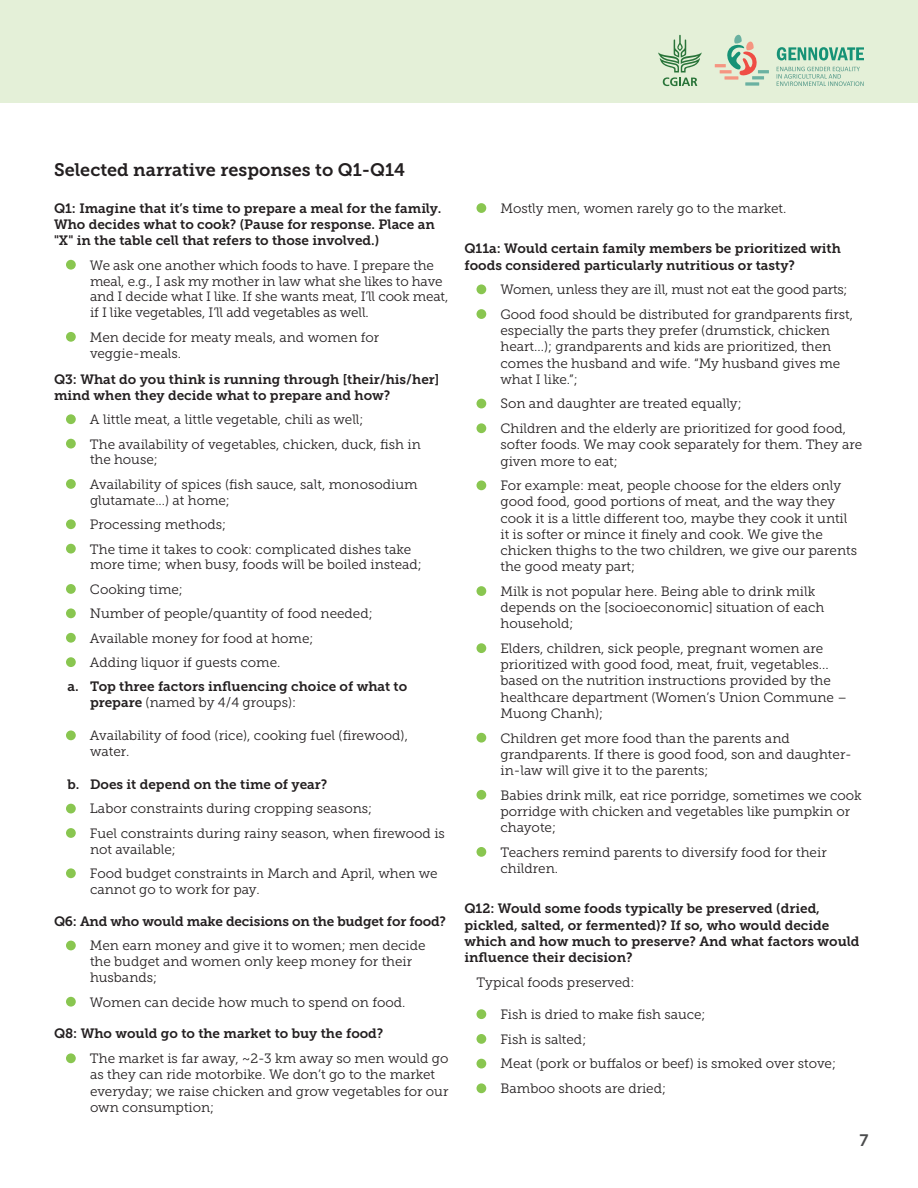
<style>
.page{position:relative;width:918px;height:1188px;background:#fff}
.page>*{position:absolute;margin:0;border:0;box-sizing:border-box;transform-origin:0 0}
.Head4{font:18px "Museo Slab 700";color:#231f20}
.t1{font:16.5px "Museo Sans 700";color:#4b4c4d}
.BodyText{font:13.5px/16.2px "Museo Slab 300";color:#231f20}
.BodyText-2{font:13.5px/16.2px "Museo Slab 700";color:#231f20}
.s1{font-family:"Museo Slab 300"}
</style>
<div class="page">
<div style="left:66px;top:260px;width:10px;height:10px;background:#89c650;border-radius:50%"></div>
<div style="left:66px;top:332px;width:10px;height:10px;background:#89c650;border-radius:50%"></div>
<div style="left:66px;top:414px;width:10px;height:10px;background:#89c650;border-radius:50%"></div>
<div style="left:66px;top:439px;width:10px;height:10px;background:#89c650;border-radius:50%"></div>
<div style="left:66px;top:479px;width:10px;height:10px;background:#89c650;border-radius:50%"></div>
<div style="left:66px;top:519px;width:10px;height:10px;background:#89c650;border-radius:50%"></div>
<div style="left:66px;top:544px;width:10px;height:10px;background:#89c650;border-radius:50%"></div>
<div style="left:66px;top:584px;width:10px;height:10px;background:#89c650;border-radius:50%"></div>
<div style="left:66px;top:608px;width:10px;height:10px;background:#89c650;border-radius:50%"></div>
<div style="left:66px;top:633px;width:10px;height:10px;background:#89c650;border-radius:50%"></div>
<div style="left:66px;top:657px;width:10px;height:10px;background:#89c650;border-radius:50%"></div>
<div style="left:66px;top:730px;width:10px;height:10px;background:#89c650;border-radius:50%"></div>
<div style="left:66px;top:804px;width:10px;height:9px;background:#89c650;border-radius:50%"></div>
<div style="left:66px;top:828px;width:10px;height:10px;background:#89c650;border-radius:50%"></div>
<div style="left:66px;top:868px;width:10px;height:10px;background:#89c650;border-radius:50%"></div>
<div style="left:66px;top:941px;width:10px;height:9px;background:#89c650;border-radius:50%"></div>
<div style="left:66px;top:997px;width:10px;height:10px;background:#89c650;border-radius:50%"></div>
<div style="left:66px;top:1053px;width:10px;height:10px;background:#89c650;border-radius:50%"></div>
<div style="left:0;top:0;width:918px;height:102px;background:#e4f0d8"></div>
<svg style="left:777px;top:47px;width:87px;height:13px"></svg>
<hr style="left:725px;top:76px;width:13px;height:4px;background:#eeb9a3">
<svg style="left:745px;top:82px;width:14px;height:4px"></svg>
<svg style="left:715px;top:35px;width:54px;height:44px"></svg>
<svg style="left:777px;top:67px;width:87px;height:19px"></svg>
<svg style="left:658px;top:35px;width:44px;height:51px"></svg>
<div style="left:477px;top:203px;width:9px;height:10px;background:#89c650;border-radius:50%"></div>
<div style="left:477px;top:284px;width:9px;height:10px;background:#89c650;border-radius:50%"></div>
<div style="left:477px;top:309px;width:9px;height:10px;background:#89c650;border-radius:50%"></div>
<div style="left:477px;top:399px;width:9px;height:9px;background:#89c650;border-radius:50%"></div>
<div style="left:477px;top:423px;width:9px;height:10px;background:#89c650;border-radius:50%"></div>
<div style="left:477px;top:480px;width:9px;height:10px;background:#89c650;border-radius:50%"></div>
<div style="left:477px;top:586px;width:9px;height:10px;background:#89c650;border-radius:50%"></div>
<div style="left:477px;top:643px;width:9px;height:10px;background:#89c650;border-radius:50%"></div>
<div style="left:477px;top:733px;width:9px;height:10px;background:#89c650;border-radius:50%"></div>
<div style="left:477px;top:790px;width:9px;height:10px;background:#89c650;border-radius:50%"></div>
<div style="left:477px;top:847px;width:9px;height:10px;background:#89c650;border-radius:50%"></div>
<div style="left:477px;top:1009px;width:9px;height:10px;background:#89c650;border-radius:50%"></div>
<div style="left:477px;top:1034px;width:9px;height:10px;background:#89c650;border-radius:50%"></div>
<div style="left:477px;top:1059px;width:9px;height:9px;background:#89c650;border-radius:50%"></div>
<div style="left:477px;top:1083px;width:9px;height:10px;background:#89c650;border-radius:50%"></div>
<p class="Head4" style="left:54px;top:160px;width:353px">Selected narrative responses to Q1-Q14</p>
<p class="BodyText-2" style="left:54px;top:200px;width:389px">Q1: Imagine that it’s time to prepare a meal for the family.<br>Who decides what to cook? (Pause for response. Place an "X" in the table cell that refers to those involved.)</p>
<p class="BodyText" style="left:90px;top:257px;width:360px">We ask one another which foods to have. I prepare the meal, e.g., I ask my mother in law what she likes to have and I decide what I like. If she wants meat, I’ll cook meat, if I like vegetables, I’ll add vegetables as well.</p>
<p class="BodyText" style="left:90px;top:329px;width:291px">Men decide for meaty meals, and women for veggie-meals.</p>
<p class="BodyText-2" style="left:54px;top:371px;width:387px">Q3: What do you think is running through [their/his/her] mind when they decide what to prepare and how?</p>
<p class="BodyText" style="left:90px;top:411px;width:275px">A little meat, a little vegetable, chili as well;</p>
<p class="BodyText" style="left:90px;top:436px;width:332px">The availability of vegetables, chicken, duck, fish in the house;</p>
<p class="BodyText" style="left:90px;top:476px;width:329px">Availability of spices (fish sauce, salt, monosodium glutamate...) at home;</p>
<p class="BodyText" style="left:90px;top:516px;width:138px">Processing methods;</p>
<p class="BodyText" style="left:90px;top:541px;width:333px">The time it takes to cook: complicated dishes take more time; when busy, foods will be boiled instead;</p>
<p class="BodyText" style="left:90px;top:581px;width:94px">Cooking time;</p>
<p class="BodyText" style="left:90px;top:606px;width:284px">Number of people/quantity of food needed;</p>
<p class="BodyText" style="left:90px;top:630px;width:225px">Available money for food at home;</p>
<p class="BodyText" style="left:90px;top:654px;width:192px">Adding liquor if guests come.</p>
<p class="BodyText-2" style="left:90px;top:679px;width:319px;text-indent:-23px">a. Top three factors influencing choice of what to prepare <span class="s1">(named by 4/4 groups):</span></p>
<p class="BodyText" style="left:90px;top:728px;width:320px">Availability of food (rice), cooking fuel (firewood), water.</p>
<p class="BodyText-2" style="left:68px;top:776px;width:261px">b. Does it depend on the time of year?</p>
<p class="BodyText" style="left:90px;top:801px;width:284px">Labor constraints during cropping seasons;</p>
<p class="BodyText" style="left:90px;top:825px;width:356px">Fuel constraints during rainy season, when firewood is not available;</p>
<p class="BodyText" style="left:90px;top:866px;width:349px">Food budget constraints in March and April, when we cannot go to work for pay.</p>
<p class="BodyText-2" style="left:54px;top:913px;width:394px">Q6: And who would make decisions on the budget for food?</p>
<p class="BodyText" style="left:90px;top:938px;width:337px">Men earn money and give it to women; men decide the budget and women only keep money for their husbands;</p>
<p class="BodyText" style="left:90px;top:994px;width:317px">Women can decide how much to spend on food.</p>
<p class="BodyText-2" style="left:54px;top:1026px;width:331px">Q8: Who would go to the market to buy the food?</p>
<p class="BodyText" style="left:90px;top:1051px;width:360px">The market is far away, ~2-3 km away so men would go as they can ride motorbike. We don’t go to the market everyday; we raise chicken and grow vegetables for our own consumption;</p>
<p class="BodyText" style="left:500px;top:200px;width:287px">Mostly men, women rarely go to the market.</p>
<p class="BodyText-2" style="left:465px;top:241px;width:378px">Q11a: Would certain family members be prioritized with foods considered particularly nutritious or tasty?</p>
<p class="BodyText" style="left:500px;top:282px;width:349px">Women, unless they are ill, must not eat the good parts;</p>
<p class="BodyText" style="left:500px;top:306px;width:354px">Good food should be distributed for grandparents first, especially the parts they prefer (drumstick, chicken heart...); grandparents and kids are prioritized, then comes the husband and wife. “My husband gives me what I like.”;</p>
<p class="BodyText" style="left:500px;top:396px;width:243px">Son and daughter are treated equally;</p>
<p class="BodyText" style="left:500px;top:421px;width:363px">Children and the elderly are prioritized for good food, softer foods. We may cook separately for them. They are given more to eat;</p>
<p class="BodyText" style="left:500px;top:478px;width:358px">For example: meat, people choose for the elders only good food, good portions of meat, and the way they cook it is a little different too, maybe they cook it until it is softer or mince it finely and cook. We give the chicken thighs to the two children, we give our parents the good meaty part;</p>
<p class="BodyText" style="left:500px;top:583px;width:326px">Milk is not popular here. Being able to drink milk depends on the [socioeconomic] situation of each household;</p>
<p class="BodyText" style="left:500px;top:640px;width:348px">Elders, children, sick people, pregnant women are prioritized with good food, meat, fruit, vegetables... based on the nutrition instructions provided by the healthcare department (Women’s Union Commune – Muong Chanh);</p>
<p class="BodyText" style="left:500px;top:730px;width:353px">Children get more food than the parents and grandparents. If there is good food, son and daughter&shy;in-law will give it to the parents;</p>
<p class="BodyText" style="left:500px;top:787px;width:363px">Babies drink milk, eat rice porridge, sometimes we cook porridge with chicken and vegetables like pumpkin or chayote;</p>
<p class="BodyText" style="left:500px;top:844px;width:328px">Teachers remind parents to diversify food for their children.</p>
<p class="BodyText-2" style="left:465px;top:901px;width:397px">Q12: Would some foods typically be preserved (dried, pickled, salted, or fermented)? If so, who would decide which and how much to preserve? And what factors would influence their decision?</p>
<p class="BodyText" style="left:477px;top:974px;width:160px">Typical foods preserved:</p>
<p class="BodyText" style="left:500px;top:1006px;width:207px">Fish is dried to make fish sauce;</p>
<p class="BodyText" style="left:500px;top:1031px;width:87px">Fish is salted;</p>
<p class="BodyText" style="left:500px;top:1056px;width:337px">Meat (pork or buffalos or beef) is smoked over stove;</p>
<p class="BodyText" style="left:500px;top:1081px;width:167px">Bamboo shoots are dried;</p>
<p class="t1" style="left:860px;top:1131px;width:10px">7</p>
</div>
